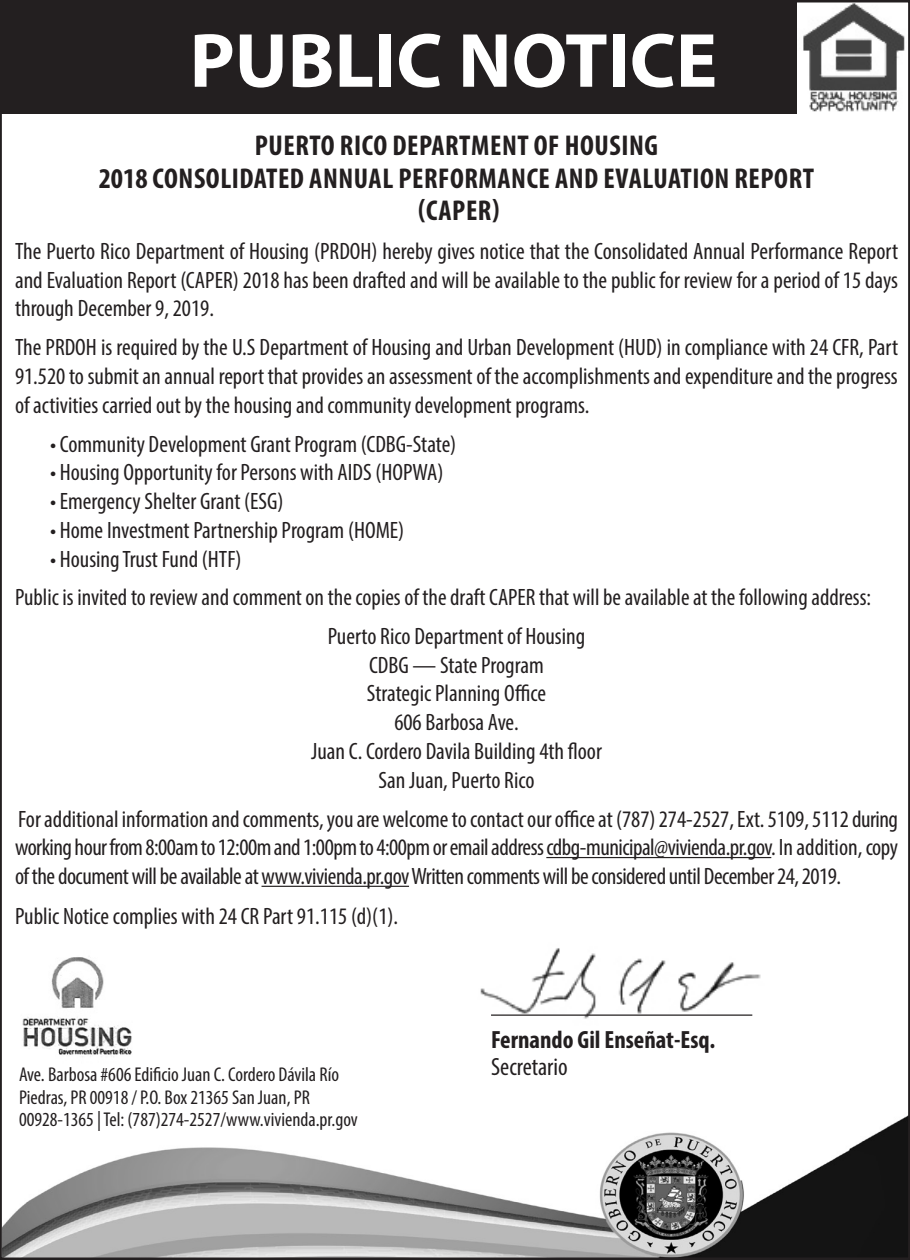
<style>
.page{position:relative;width:910px;height:1260px;background:#fff}
.page>*{position:absolute;margin:0;border:0;box-sizing:border-box;transform-origin:0 0}
.t1{font:700 77.5px "Myriad Pro";color:#fff}
.t2{font:700 condensed 28.75px/32.5px "Myriad Pro";letter-spacing:.02em;color:#231f20;text-align:center}
.t3{font:700 condensed 25px "Myriad Pro";color:#231f20}
.t4{font:condensed 25px "Myriad Pro";color:#231f20}
.t5{font:condensed 23.75px/28.8px "Myriad Pro";color:#231f20;text-align:justify}
.t6{font:condensed 20px/22.5px "Myriad Pro";color:#231f20}
</style>
<div class="page">
<img style="left:480px;top:948px;width:281px;height:71px">
<img style="left:22px;top:957px;width:110px;height:100px">
<img style="left:3px;top:1116px;width:903px;height:141px">
<div style="left:1px;top:1px;width:907px;height:113px;background:#231f20"></div>
<hr style="left:490px;top:1015px;width:261px;height:1px;background:#231f20">
<img style="left:797px;top:3px;width:109px;height:111px">
<hr style="left:546px;top:857px;width:224px;height:1px;background:#231f20">
<hr style="left:261px;top:886px;width:148px;height:1px;background:#231f20">
<h1 class="t1" style="left:189px;top:10px;width:529px">PUBLIC NOTICE</h1>
<p class="t2" style="left:99px;top:129px;width:716px">PUERTO RICO DEPARTMENT OF HOUSING<br>2018 CONSOLIDATED ANNUAL PERFORMANCE AND EVALUATION REPORT (CAPER)</p>
<p class="t5" style="left:15px;top:236px;width:884px">The Puerto Rico Department of Housing (PRDOH) hereby gives notice that the Consolidated Annual Performance Report and Evaluation Report (CAPER) 2018 has been drafted and will be available to the public for review for a period of 15 days through December 9, 2019.</p>
<p class="t5" style="left:15px;top:333px;width:884px">The PRDOH is required by the U.S Department of Housing and Urban Development (HUD) in compliance with 24 CFR, Part 91.520 to submit an annual report that provides an assessment of the accomplishments and expenditure and the progress of activities carried out by the housing and community development programs.</p>
<p class="t5" style="left:50px;top:429px;width:407px">• Community Development Grant Program (CDBG-State)</p>
<p class="t5" style="left:50px;top:458px;width:394px">• Housing Opportunity for Persons with AIDS (HOPWA)</p>
<p class="t5" style="left:50px;top:487px;width:235px">• Emergency Shelter Grant (ESG)</p>
<p class="t5" style="left:50px;top:515px;width:355px">• Home Investment Partnership Program (HOME)</p>
<p class="t5" style="left:50px;top:544px;width:193px">• Housing Trust Fund (HTF)</p>
<p class="t5" style="left:15px;top:583px;width:857px">Public is invited to review and comment on the copies of the draft CAPER that will be available at the following address:</p>
<p class="t5" style="left:327px;top:621px;width:259px">Puerto Rico Department of Housing</p>
<p class="t5" style="left:311px;top:650px;width:292px;text-align:center">CDBG — State Program<br>Strategic Planning Office<br>606 Barbosa Ave.<br>Juan C. Cordero Davila Building 4th floor<br>San Juan, Puerto Rico</p>
<p class="t5" style="left:15px;top:804px;width:884px">For additional information and comments, you are welcome to contact our office at (787) 274-2527, Ext. 5109, 5112 during working hour from 8:00am to 12:00m and 1:00pm to 4:00pm or email address cdbg-municipal@vivienda.pr.gov. In addition, copy of the document will be available at www.vivienda.pr.gov Written comments will be considered until December 24, 2019.</p>
<p class="t5" style="left:15px;top:902px;width:384px">Public Notice complies with 24 CR Part 91.115 (d)(1).</p>
<p class="t6" style="left:19px;top:1063px;width:340px">Ave. Barbosa #606 Edificio Juan C. Cordero Dávila Río<br>Piedras, PR 00918 / P.O. Box 21365 San Juan, PR<br>00928-1365 | Tel: (787)274-2527/www.vivienda.pr.gov</p>
<p class="t3" style="left:490px;top:1024px;width:225px">Fernando Gil Enseñat-Esq.</p>
<p class="t4" style="left:490px;top:1052px;width:78px">Secretario</p>
</div>
